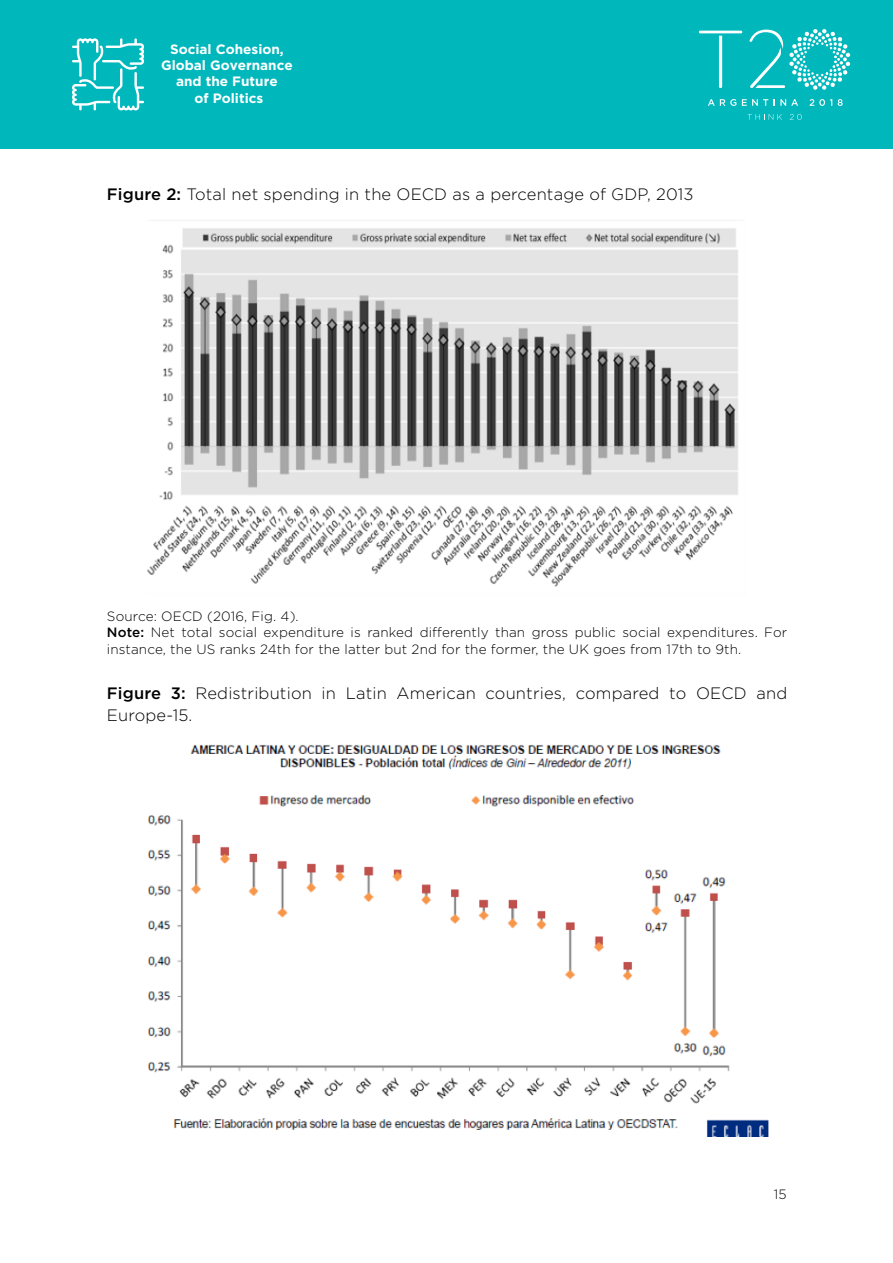
<style>
.page{position:relative;width:893px;height:1263px;background:#fff}
.page>*{position:absolute;margin:0;border:0;box-sizing:border-box;transform-origin:0 0}
.t1{font:300 16.5px/22.5px "Gotham";letter-spacing:.01em;color:#000}
.t2{font:300 13.5px/16.2px "Gotham";letter-spacing:.01em;color:#000}
.t3{font:700 13.5px/16.2px "Gotham";color:#fff;text-align:center}
.s1{font-weight:500}
</style>
<div class="page">
<div style="left:0;top:0;width:893px;height:149px;background:#00b8bc"></div>
<svg style="left:749px;top:29px;width:101px;height:61px"></svg>
<svg style="left:708px;top:99px;width:28px;height:7px"></svg>
<svg style="left:742px;top:99px;width:26px;height:7px"></svg>
<svg style="left:774px;top:99px;width:24px;height:7px"></svg>
<svg style="left:810px;top:99px;width:22px;height:7px"></svg>
<svg style="left:838px;top:99px;width:5px;height:7px"></svg>
<svg style="left:699px;top:31px;width:43px;height:57px"></svg>
<svg style="left:748px;top:114px;width:34px;height:6px"></svg>
<svg style="left:790px;top:114px;width:12px;height:6px"></svg>
<svg style="left:72px;top:38px;width:72px;height:72px"></svg>
<img style="left:147px;top:220px;width:596px;height:367px">
<img style="left:149px;top:745px;width:620px;height:391px">
<p class="t3" style="left:161px;top:41px;width:133px">Social Cohesion,<br>Global Governance and the Future<br>of Politics</p>
<p class="t1" style="left:107px;top:182px;width:588px"><span class="s1">Figure 2:</span> Total net spending in the OECD as a percentage of GDP, 2013</p>
<p class="t2" style="left:107px;top:608px;width:682px">Source: OECD (2016, Fig. 4).<br><span class="s1">Note:</span> Net total social expenditure is ranked differently than gross public social expenditures. For instance, the US ranks 24th for the latter but 2nd for the former, the UK goes from 17th to 9th.</p>
<p class="t1" style="left:107px;top:681px;width:682px"><span class="s1">Figure 3:</span> Redistribution in Latin American countries, compared to OECD and<br>Europe-15.</p>
<p class="t2" style="left:774px;top:1186px;width:14px">15</p>
</div>
